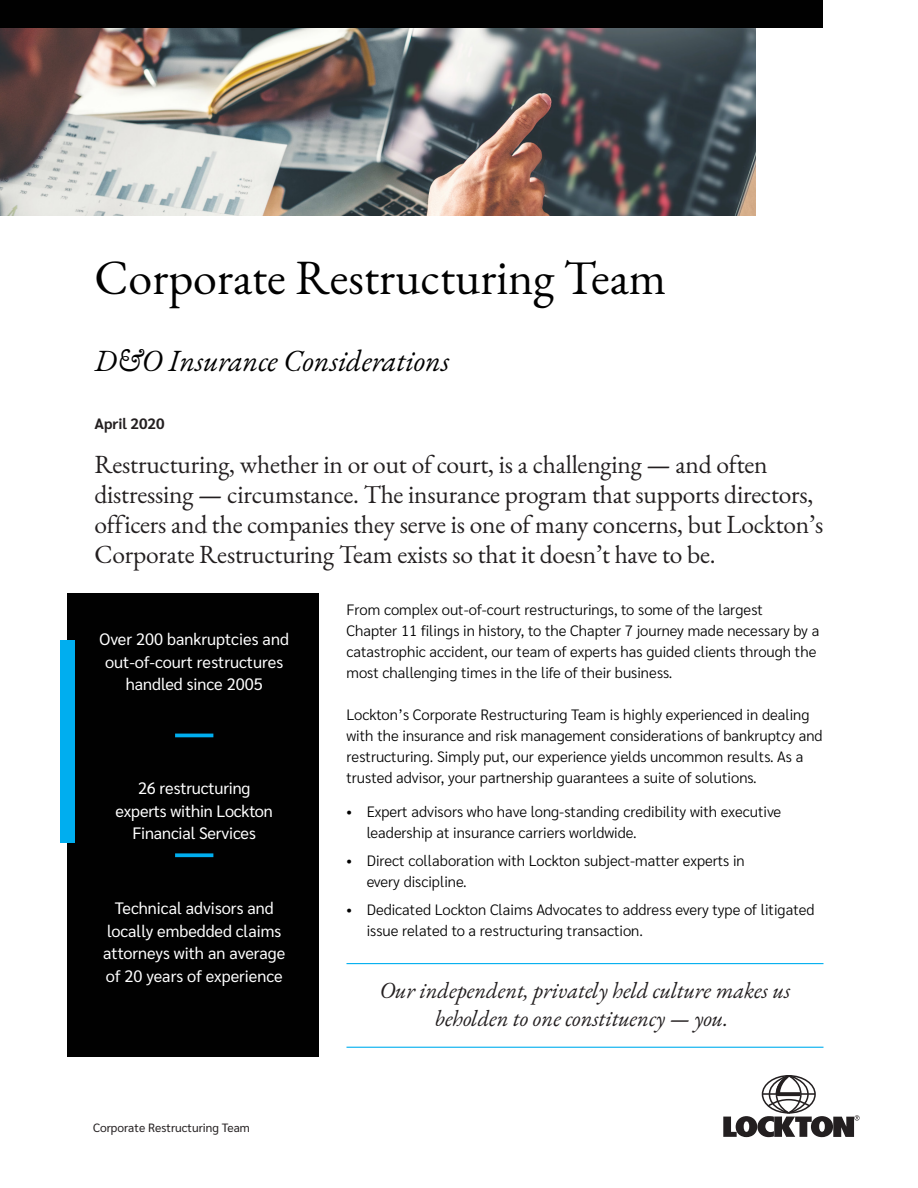
<style>
.page{position:relative;width:918px;height:1188px;background:#fff}
.page>*{position:absolute;margin:0;border:0;box-sizing:border-box;transform-origin:0 0}
.Section_Title{font:48px "EB Garamond";color:#010101}
.Header_1{font:italic 30px "EB Garamond";color:#010101}
.Intro_Conclusion{font:25.5px/30px "EB Garamond";letter-spacing:-.01em;color:#231f20}
.Callout{font:italic 22.5px/28.5px "EB Garamond";color:#231f20;text-align:center}
.Header_3{font:16.5px/22.5px "Sarabun";color:#fff;text-align:center}
.Body_Text_Print{font:300 15px/21px "Sarabun";color:#010101}
.Date{font:700 15px "Sarabun";color:#231f20}
.Document_Title_OR_Co{font:12px "Sarabun";color:#231f20}
</style>
<div class="page">
<img style="left:0;top:28px;width:756px;height:188px">
<hr style="left:346px;top:963px;width:478px;height:1px;background:#00aeef">
<hr style="left:346px;top:1047px;width:478px;height:1px;background:#00aeef">
<div style="left:68px;top:593px;width:252px;height:464px;background:#010101"></div>
<div style="left:60px;top:641px;width:15px;height:202px;background:#00aeef"></div>
<svg style="left:175px;top:853px;width:38px;height:4px"></svg>
<hr style="left:175px;top:734px;width:38px;height:3px;background:#00aeef">
<div style="left:0;top:0;width:824px;height:28px;background:#010101"></div>
<svg style="left:723px;top:1075px;width:137px;height:62px"></svg>
<p class="Section_Title" style="left:94px;top:247px;width:573px">Corporate Restructuring Team</p>
<p class="Header_1" style="left:94px;top:341px;width:356px">D&amp;O Insurance Considerations</p>
<p class="Date" style="left:94px;top:415px;width:72px">April 2020</p>
<p class="Intro_Conclusion" style="left:94px;top:449px;width:730px">Restructuring, whether in or out of court, is a challenging — and often distressing — circumstance. The insurance program that supports directors, officers and the companies they serve is one of many concerns, but Lockton’s Corporate Restructuring Team exists so that it doesn’t have to be.</p>
<p class="Header_3" style="left:100px;top:628px;width:191px">Over 200 bankruptcies and out-of-court restructures handled since 2005</p>
<p class="Header_3" style="left:116px;top:777px;width:159px">26 restructuring experts within Lockton<br>Financial Services</p>
<p class="Header_3" style="left:103px;top:897px;width:184px">Technical advisors and locally embedded claims attorneys with an average of 20 years of experience</p>
<p class="Document_Title_OR_Co" style="left:93px;top:1121px;width:159px">Corporate Restructuring Team</p>
<p class="Body_Text_Print" style="left:346px;top:600px;width:474px">From complex out-of-court restructurings, to some of the largest<br>Chapter 11 filings in history, to the Chapter 7 journey made necessary by a catastrophic accident, our team of experts has guided clients through the most challenging times in the life of their business.</p>
<p class="Body_Text_Print" style="left:346px;top:704px;width:478px">Lockton’s Corporate Restructuring Team is highly experienced in dealing with the insurance and risk management considerations of bankruptcy and restructuring. Simply put, our experience yields uncommon results. As a trusted advisor, your partnership guarantees a suite of solutions.</p>
<p class="Body_Text_Print" style="left:367px;top:801px;width:416px;text-indent:-20px">• Expert advisors who have long-standing credibility with executive leadership at insurance carriers worldwide.</p>
<p class="Body_Text_Print" style="left:367px;top:850px;width:380px;text-indent:-20px">• Direct collaboration with Lockton subject-matter experts in every discipline.</p>
<p class="Body_Text_Print" style="left:367px;top:899px;width:449px;text-indent:-20px">• Dedicated Lockton Claims Advocates to address every type of litigated issue related to a restructuring transaction.</p>
<p class="Callout" style="left:380px;top:976px;width:412px">Our independent, privately held culture makes us beholden to one constituency — you.</p>
</div>
